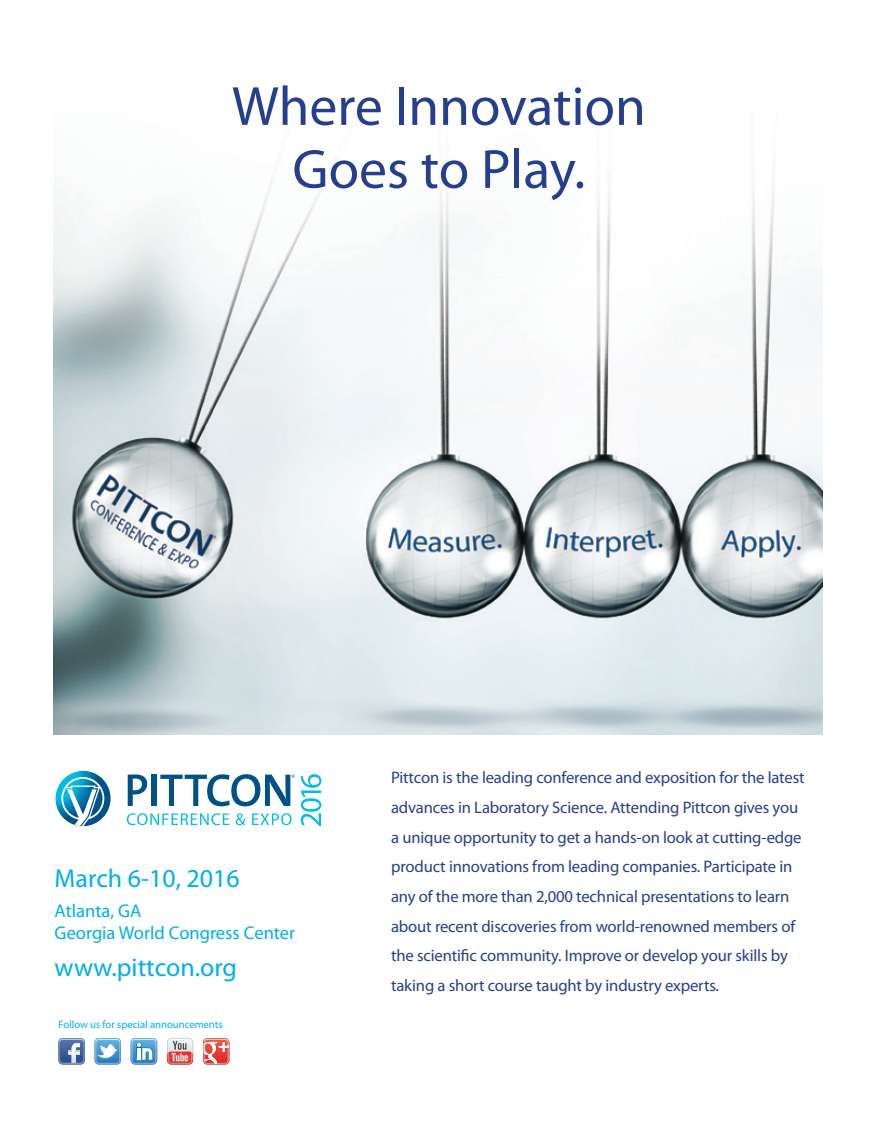
<style>
.page{position:relative;width:893px;height:1132px;background:#fff}
.page>*{position:absolute;margin:0;border:0;box-sizing:border-box;transform-origin:0 0}
.t1{font:55.5px/63px "Myriad Pro";color:#253f8e;text-align:center}
.t2{font:25.95px "Myriad Pro";color:#00aeef}
.t3{font:18.45px/22.2px "Myriad Pro";color:#00aeef}
.t4{font:16.65px/29.7px "Myriad Pro";letter-spacing:-.01em;color:#253f8e}
.t5{font:10.65px "Myriad Pro";color:#00aeef}
</style>
<div class="page">
<img style="left:54px;top:180px;width:768px;height:554px">
<svg style="left:203px;top:1040px;width:26px;height:24px"></svg>
<img style="left:204px;top:1038px;width:25px;height:4px">
<svg style="left:58px;top:1040px;width:27px;height:24px"></svg>
<img style="left:59px;top:1042px;width:25px;height:21px">
<img style="left:59px;top:1038px;width:25px;height:4px">
<svg style="left:95px;top:1038px;width:26px;height:26px"></svg>
<svg style="left:131px;top:1038px;width:26px;height:26px"></svg>
<svg style="left:167px;top:1038px;width:26px;height:26px"></svg>
<svg style="left:128px;top:774px;width:19px;height:31px"></svg>
<div style="left:151px;top:774px;width:5px;height:31px;background:#005187"></div>
<svg style="left:127px;top:813px;width:102px;height:11px"></svg>
<svg style="left:236px;top:813px;width:9px;height:11px"></svg>
<svg style="left:252px;top:813px;width:40px;height:11px"></svg>
<svg style="left:56px;top:770px;width:55px;height:55px"></svg>
<svg style="left:160px;top:774px;width:135px;height:32px"></svg>
<svg style="left:301px;top:774px;width:20px;height:51px"></svg>
<h1 class="t1" style="left:232px;top:74px;width:415px">Where Innovation<br>Goes to Play.</h1>
<h2 class="t2" style="left:55px;top:861px;width:187px">March 6-10, 2016</h2>
<p class="t3" style="left:55px;top:899px;width:242px">Atlanta, GA<br>Georgia World Congress Center</p>
<h2 class="t2" style="left:55px;top:950px;width:184px">www.pittcon.org</h2>
<p class="t5" style="left:59px;top:1017px;width:165px">Follow us for special announcements</p>
<p class="t4" style="left:391px;top:762px;width:415px">Pittcon is the leading conference and exposition for the latest advances in Laboratory Science. Attending Pittcon gives you a unique opportunity to get a hands-on look at cutting-edge product innovations from leading companies. Participate in any of the more than 2,000 technical presentations to learn about recent discoveries from world-renowned members of the scientific community. Improve or develop your skills by taking a short course taught by industry experts.</p>
</div>
